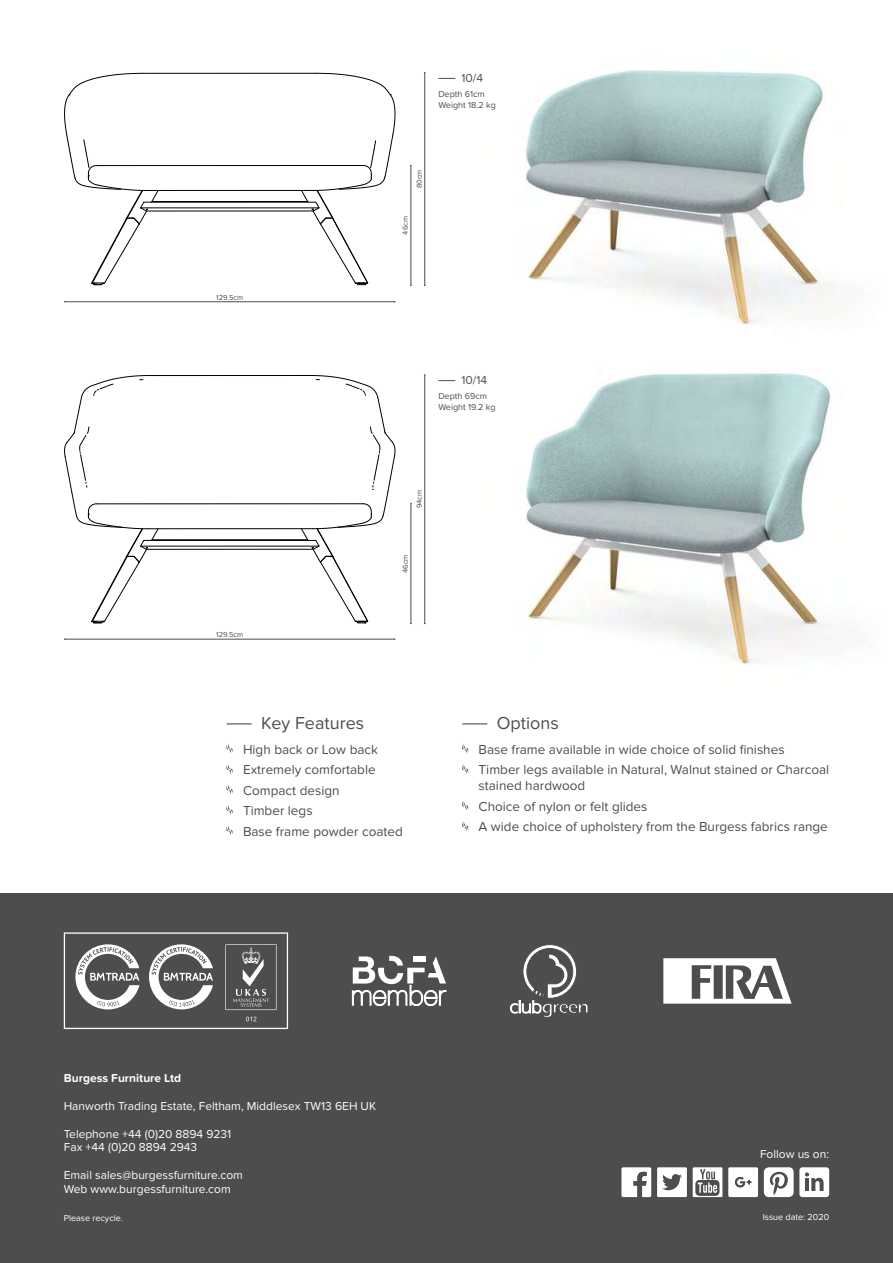
<style>
.page{position:relative;width:893px;height:1263px;background:#fff}
.page>*{position:absolute;margin:0;border:0;box-sizing:border-box;transform-origin:0 0}
.t1{font:18px "Proxima Nova Soft";color:#4d4d4c}
.t2{font:13.5px/20.4px "Proxima Nova Soft";color:#4d4d4c}
.t3{font:12px/13.8px "Proxima Nova Soft";color:#fff}
.t4{font:700 12px "Proxima Nova Soft";color:#fff}
.t5{font:12px "Proxima Nova Soft";color:#4d4d4c}
.t6{font:9px/10.8px "Proxima Nova Soft";color:#4d4d4c}
.t7{font:9px "Proxima Nova Soft";color:#fff}
.t8{font:7.5px "Proxima Nova Soft";color:#4d4d4c}
</style>
<div class="page">
<img style="left:525px;top:70px;width:319px;height:594px">
<svg style="left:227px;top:723px;width:24px;height:1px"></svg>
<svg style="left:226px;top:744px;width:7px;height:10px"></svg>
<svg style="left:226px;top:764px;width:7px;height:10px"></svg>
<svg style="left:226px;top:785px;width:7px;height:9px"></svg>
<svg style="left:226px;top:805px;width:7px;height:10px"></svg>
<svg style="left:226px;top:825px;width:7px;height:10px"></svg>
<svg style="left:463px;top:723px;width:24px;height:1px"></svg>
<svg style="left:462px;top:744px;width:6px;height:10px"></svg>
<svg style="left:462px;top:764px;width:6px;height:10px"></svg>
<svg style="left:462px;top:801px;width:6px;height:10px"></svg>
<svg style="left:462px;top:821px;width:6px;height:10px"></svg>
<svg style="left:439px;top:380px;width:16px;height:1px"></svg>
<hr style="left:65px;top:639px;width:330px;height:1px;background:#4d4d4c">
<hr style="left:424px;top:375px;width:1px;height:249px;background:#4d4d4c">
<hr style="left:411px;top:504px;width:1px;height:120px;background:#4d4d4c">
<svg style="left:64px;top:375px;width:332px;height:249px"></svg>
<svg style="left:439px;top:78px;width:16px;height:1px"></svg>
<hr style="left:424px;top:73px;width:1px;height:212px;background:#4d4d4c">
<hr style="left:65px;top:301px;width:330px;height:1px;background:#4d4d4c">
<hr style="left:411px;top:165px;width:1px;height:120px;background:#4d4d4c">
<svg style="left:64px;top:73px;width:332px;height:212px"></svg>
<hr style="left:142px;top:73px;width:175px;height:1px;background:#000">
<div style="left:0;top:893px;width:893px;height:370px;background:#4d4d4c"></div>
<div style="left:657px;top:1167px;width:30px;height:30px;background:#fff"></div>
<svg style="left:662px;top:1174px;width:20px;height:16px"></svg>
<svg style="left:764px;top:1167px;width:30px;height:30px"></svg>
<div style="left:799px;top:1167px;width:30px;height:30px;background:#fff;border-radius:3px"></div>
<svg style="left:805px;top:1172px;width:19px;height:19px"></svg>
<svg style="left:728px;top:1167px;width:30px;height:30px"></svg>
<div style="left:693px;top:1167px;width:29px;height:30px;background:#fff"></div>
<div style="left:695px;top:1180px;width:24px;height:16px;background:#4d4d4c;border-radius:4px"></div>
<svg style="left:698px;top:1169px;width:19px;height:24px"></svg>
<svg style="left:621px;top:1167px;width:30px;height:30px"></svg>
<svg style="left:663px;top:958px;width:129px;height:46px"></svg>
<svg style="left:510px;top:945px;width:78px;height:72px"></svg>
<svg style="left:351px;top:956px;width:96px;height:51px"></svg>
<svg style="left:64px;top:932px;width:224px;height:97px"></svg>
<p class="t8" style="left:216px;top:293px;width:29px">129.5cm</p>
<p class="t8" style="left:216px;top:630px;width:29px">129.5cm</p>
<p class="t5" style="left:462px;top:71px;width:23px">10/4</p>
<p class="t6" style="left:438px;top:89px;width:59px">Depth 61cm<br>Weight 18.2 kg</p>
<p class="t8" style="left:415px;top:188px;width:20px;rotate:-90deg">80cm</p>
<p class="t8" style="left:401px;top:235px;width:20px;rotate:-90deg">46cm</p>
<p class="t5" style="left:462px;top:373px;width:27px">10/14</p>
<p class="t6" style="left:438px;top:391px;width:59px">Depth 69cm<br>Weight 19.2 kg</p>
<p class="t8" style="left:415px;top:508px;width:20px;rotate:-90deg">94cm</p>
<p class="t8" style="left:401px;top:573px;width:20px;rotate:-90deg">46cm</p>
<h1 class="t1" style="left:261px;top:713px;width:104px">Key Features</h1>
<p class="t2" style="left:243px;top:739px;width:161px">High back or Low back<br>Extremely comfortable<br>Compact design<br>Timber legs<br>Base frame powder coated</p>
<h1 class="t1" style="left:497px;top:713px;width:63px">Options</h1>
<p class="t2" style="left:479px;top:739px;width:352px">Base frame available in wide choice of solid finishes<br>Timber legs available in Natural, Walnut stained or Charcoal</p>
<p class="t2" style="left:479px;top:776px;width:351px">stained hardwood<br>Choice of nylon or felt glides<br>A wide choice of upholstery from the Burgess fabrics range</p>
<p class="t4" style="left:64px;top:1071px;width:119px">Burgess Furniture Ltd</p>
<p class="t3" style="left:64px;top:1099px;width:314px">Hanworth Trading Estate, Feltham, Middlesex TW13 6EH UK</p>
<p class="t3" style="left:64px;top:1127px;width:169px">Telephone +44 (0)20 8894 9231<br>Fax +44 (0)20 8894 2943</p>
<p class="t3" style="left:64px;top:1168px;width:181px">Email sales@burgessfurniture.com<br>Web www.burgessfurniture.com</p>
<p class="t7" style="left:64px;top:1212px;width:61px">Please recycle.</p>
<p class="t7" style="left:763px;top:1212px;width:68px">Issue date: 2020</p>
<p class="t3" style="left:760px;top:1147px;width:71px">Follow us on:</p>
</div>
